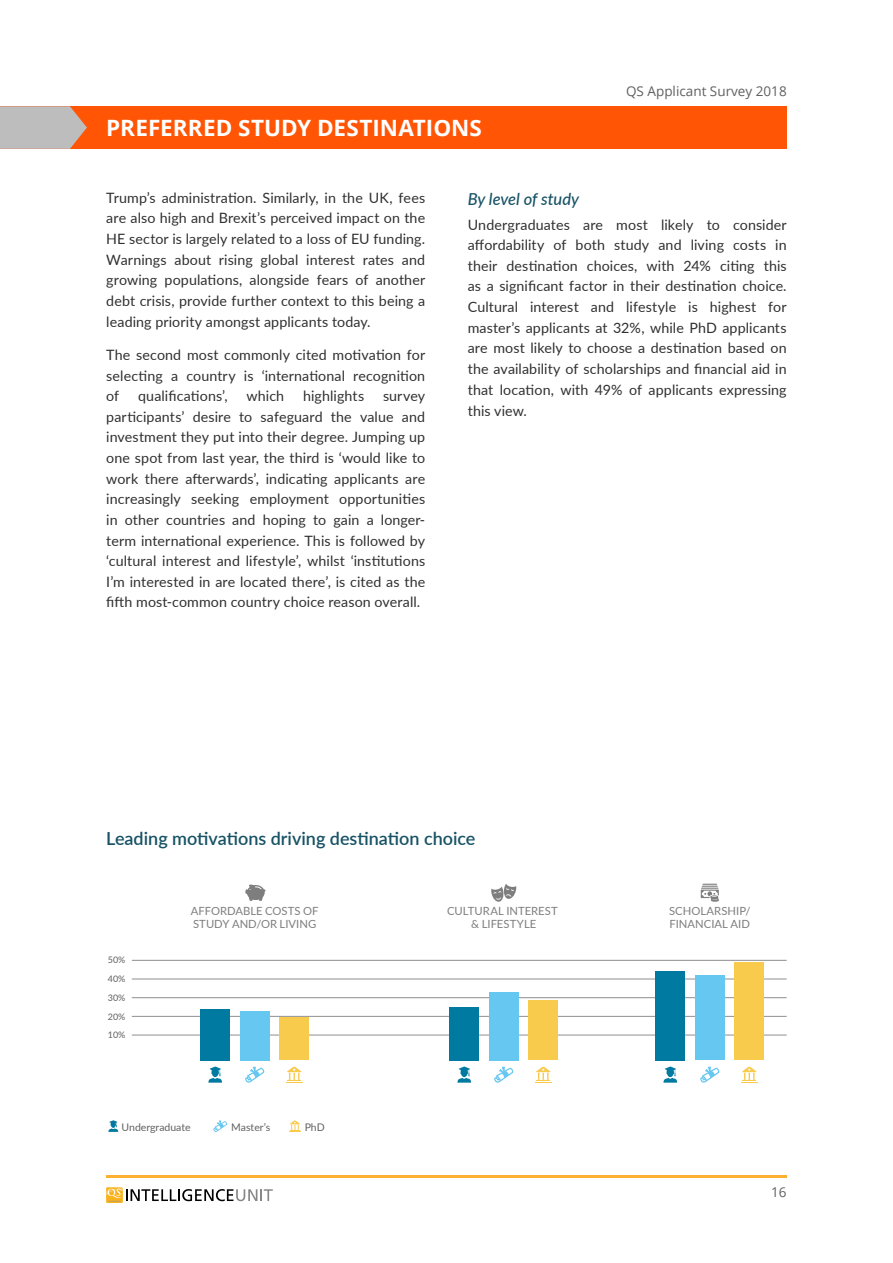
<style>
.page{position:relative;width:893px;height:1263px;background:#fff}
.page>*{position:absolute;margin:0;border:0;box-sizing:border-box;transform-origin:0 0}
.t1{font:700 22.5px "Open Sans";letter-spacing:.005em;color:#fff}
.t2{font:600 18px "Lato";color:#175265}
.t3{font:italic 500 16.5px "Lato";color:#175265}
.t4{font:14.25px/20.5px "Lato";letter-spacing:.005em;color:#303030;text-align:justify}
.t5{font:13.5px "Open Sans";color:#606060}
.t6{font:11.25px/13.5px "Lato";letter-spacing:.005em;color:#7e7e7e}
.t7{font:10.5px "Lato";color:#606161}
.t8{font:9px/18.8px "Lato";color:#606161;text-align:justify}
</style>
<div class="page">
<hr style="left:106px;top:1176px;width:681px;height:2px;background:#fcb131">
<svg style="left:106px;top:1187px;width:167px;height:16px"></svg>
<div style="left:0;top:106px;width:787px;height:43px;background:#ff5505"></div>
<svg style="left:0;top:106px;width:87px;height:43px;background:#c4b1a9"></svg>
<svg style="left:245px;top:884px;width:20px;height:17px"></svg>
<svg style="left:491px;top:884px;width:25px;height:18px"></svg>
<svg style="left:701px;top:884px;width:18px;height:18px"></svg>
<hr style="left:132px;top:1035px;width:655px;height:1px;background:#8f8f8f">
<hr style="left:132px;top:1016px;width:655px;height:1px;background:#8f8f8f">
<hr style="left:132px;top:997px;width:655px;height:1px;background:#8f8f8f">
<hr style="left:132px;top:979px;width:655px;height:1px;background:#8f8f8f">
<hr style="left:132px;top:960px;width:655px;height:1px;background:#8f8f8f">
<svg style="left:208px;top:1066px;width:14px;height:17px"></svg>
<svg style="left:245px;top:1066px;width:20px;height:17px"></svg>
<svg style="left:286px;top:1066px;width:16px;height:17px"></svg>
<div style="left:200px;top:1009px;width:30px;height:51px;background:#007aa1"></div>
<div style="left:240px;top:1011px;width:30px;height:49px;background:#66c7f1"></div>
<div style="left:279px;top:1017px;width:30px;height:43px;background:#f9cb4d"></div>
<svg style="left:457px;top:1066px;width:14px;height:17px"></svg>
<svg style="left:494px;top:1066px;width:20px;height:17px"></svg>
<svg style="left:535px;top:1066px;width:16px;height:17px"></svg>
<div style="left:449px;top:1007px;width:30px;height:53px;background:#007aa1"></div>
<div style="left:489px;top:992px;width:30px;height:68px;background:#66c7f1"></div>
<div style="left:528px;top:1000px;width:30px;height:60px;background:#f9cb4d"></div>
<svg style="left:663px;top:1066px;width:14px;height:17px"></svg>
<svg style="left:700px;top:1066px;width:20px;height:17px"></svg>
<svg style="left:741px;top:1066px;width:16px;height:17px"></svg>
<div style="left:655px;top:971px;width:30px;height:89px;background:#007aa1"></div>
<div style="left:695px;top:975px;width:30px;height:85px;background:#66c7f1"></div>
<div style="left:734px;top:962px;width:30px;height:98px;background:#f9cb4d"></div>
<svg style="left:108px;top:1120px;width:10px;height:12px"></svg>
<svg style="left:213px;top:1120px;width:14px;height:12px"></svg>
<svg style="left:289px;top:1120px;width:12px;height:12px"></svg>
<h1 class="t1" style="left:106px;top:112px;width:377px">PREFERRED STUDY DESTINATIONS</h1>
<p class="t5" style="left:626px;top:82px;width:162px">QS Applicant Survey 2018</p>
<p class="t4" style="left:106px;top:187px;width:320px">Trump’s administration. Similarly, in the UK, fees are also high and Brexit’s perceived impact on the HE sector is largely related to a loss of EU funding.<br>Warnings about rising global interest rates and growing populations, alongside fears of another debt crisis, provide further context to this being a leading priority amongst applicants today.</p>
<p class="t4" style="left:106px;top:344px;width:320px">The second most commonly cited motivation for selecting a country is ‘international recognition of</p>
<p class="t4" style="left:138px;top:385px;width:91px">qualifications’,</p>
<p class="t4" style="left:247px;top:385px;width:39px">which</p>
<p class="t4" style="left:303px;top:385px;width:63px">highlights</p>
<p class="t4" style="left:106px;top:385px;width:320px;text-indent:277px">survey participants’ desire to safeguard the value and investment they put into their degree. Jumping up one spot from last year, the third is ‘would like to work there afterwards’, indicating applicants are increasingly seeking employment opportunities in other countries and hoping to gain a longer&shy;term international experience. This is followed by ‘cultural interest and lifestyle’, whilst ‘institutions I’m interested in are located there’, is cited as the fifth most-common country choice reason overall.</p>
<p class="t3" style="left:468px;top:187px;width:113px">By level of study</p>
<p class="t4" style="left:468px;top:213px;width:320px">Undergraduates are most likely to consider affordability of both study and living costs in their destination choices, with 24% citing this as a significant factor in their destination choice.<br>Cultural interest and lifestyle is highest for master’s applicants at 32%, while PhD applicants are most likely to choose a destination based on the availability of scholarships and financial aid in that location, with 49% of applicants expressing this view.</p>
<p class="t2" style="left:106px;top:825px;width:371px">Leading motivations driving destination choice</p>
<p class="t8" style="left:108px;top:950px;width:19px">50% 40% 30% 20% 10%</p>
<p class="t6" style="left:191px;top:903px;width:129px">AFFORDABLE COSTS OF<br>STUDY AND/OR LIVING</p>
<p class="t7" style="left:122px;top:1120px;width:71px">Undergraduate</p>
<p class="t7" style="left:231px;top:1120px;width:41px">Master’s</p>
<p class="t7" style="left:305px;top:1120px;width:22px">PhD</p>
<p class="t6" style="left:447px;top:903px;width:112px;text-align:center">CULTURAL INTEREST &amp; LIFESTYLE</p>
<p class="t6" style="left:669px;top:903px;width:83px">SCHOLARSHIP/<br>FINANCIAL AID</p>
<p class="t5" style="left:771px;top:1183px;width:17px">16</p>
</div>
